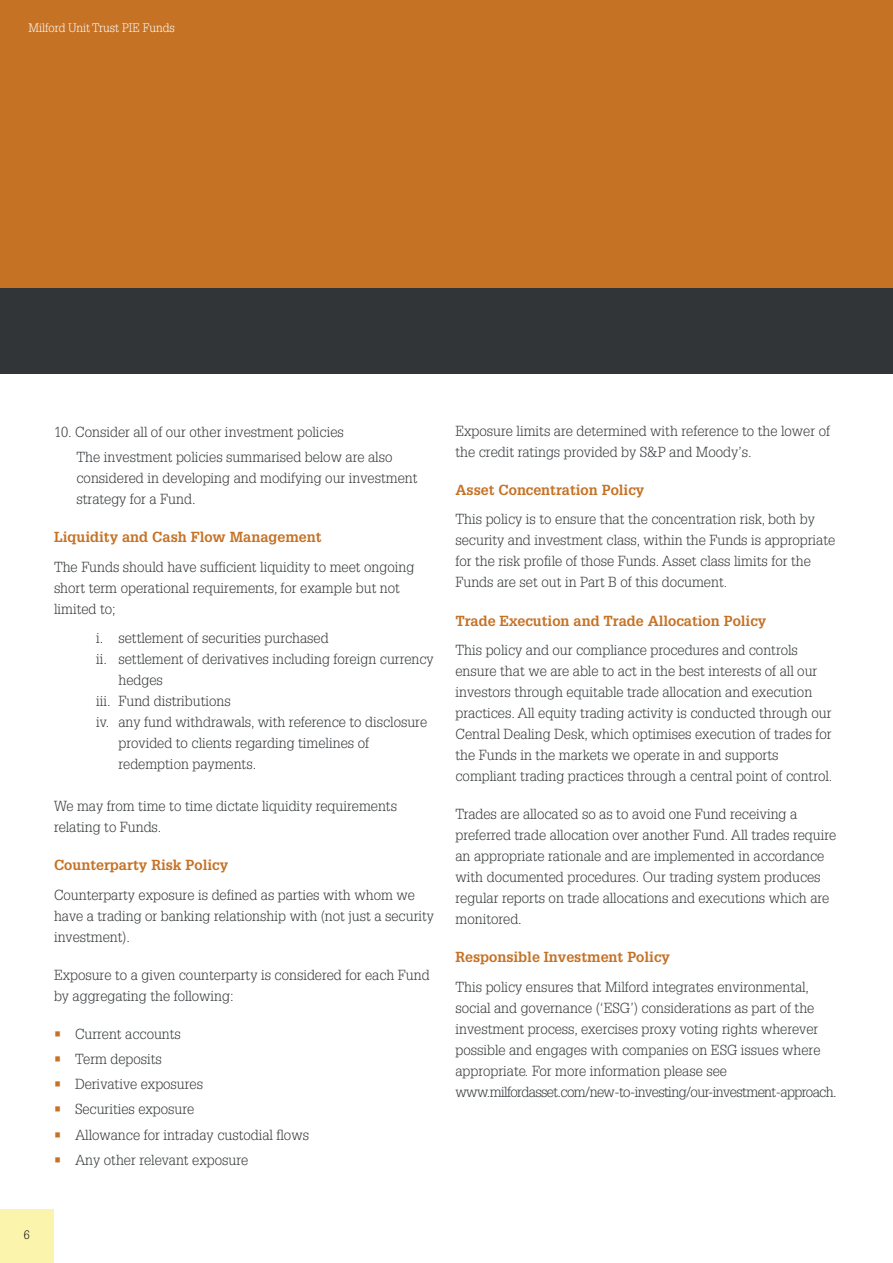
<style>
.page{position:relative;width:893px;height:1263px;background:#fff}
.page>*{position:absolute;margin:0;border:0;box-sizing:border-box;transform-origin:0 0}
.t1{font:300 14.25px/21px "Glypha";color:#323537}
.t2{font:700 14.25px "Glypha";color:#c57225}
.t3{font:300 12px "Glypha";color:#fff}
.t4{font:300 12px "Glypha";color:#000}
.s1{color:#c57225}
</style>
<div class="page">
<div style="left:0;top:0;width:893px;height:289px;background:#c57225"></div>
<div style="left:0;top:289px;width:893px;height:85px;background:#323537"></div>
<div style="left:0;top:1209px;width:54px;height:54px;background:#fbf4ac"></div>
<p class="t3" style="left:28px;top:21px;width:148px">Milford Unit Trust PIE Funds</p>
<p class="t1" style="left:77px;top:419px;width:317px;line-height:25.2px;text-indent:-23px">10. Consider all of our other investment policies<br>The investment policies summarised below are also</p>
<p class="t1" style="left:77px;top:467px;width:342px">considered in developing and modifying our investment strategy for a Fund.</p>
<p class="t2" style="left:54px;top:528px;width:269px">Liquidity and Cash Flow Management</p>
<p class="t1" style="left:54px;top:556px;width:362px">The Funds should have sufficient liquidity to meet ongoing short term operational requirements, for example but not limited to;</p>
<p class="t1" style="left:96px;top:627px;width:234px">i. settlement of securities purchased</p>
<p class="t1" style="left:96px;top:648px;width:339px">ii. settlement of derivatives including foreign currency</p>
<p class="t1" style="left:118px;top:669px;width:46px">hedges</p>
<p class="t1" style="left:96px;top:690px;width:136px">iii. Fund distributions</p>
<p class="t1" style="left:96px;top:711px;width:333px">iv. any fund withdrawals, with reference to disclosure</p>
<p class="t1" style="left:118px;top:732px;width:252px">provided to clients regarding timelines of</p>
<p class="t1" style="left:118px;top:753px;width:139px">redemption payments.</p>
<p class="t1" style="left:54px;top:795px;width:345px">We may from time to time dictate liquidity requirements relating to Funds.</p>
<p class="t2" style="left:54px;top:856px;width:176px">Counterparty Risk Policy</p>
<p class="t1" style="left:54px;top:884px;width:381px">Counterparty exposure is defined as parties with whom we have a trading or banking relationship with (not just a security investment).</p>
<p class="t1" style="left:54px;top:964px;width:377px">Exposure to a given counterparty is considered for each Fund by aggregating the following:</p>
<p class="t1" style="left:54px;top:1023px;width:128px"><span class="s1">•</span> Current accounts</p>
<p class="t1" style="left:54px;top:1048px;width:109px"><span class="s1">•</span> Term deposits</p>
<p class="t1" style="left:54px;top:1073px;width:151px"><span class="s1">•</span> Derivative exposures</p>
<p class="t1" style="left:54px;top:1099px;width:142px"><span class="s1">•</span> Securities exposure</p>
<p class="t1" style="left:54px;top:1124px;width:256px"><span class="s1">•</span> Allowance for intraday custodial flows</p>
<p class="t1" style="left:54px;top:1149px;width:196px"><span class="s1">•</span> Any other relevant exposure</p>
<p class="t1" style="left:455px;top:420px;width:376px">Exposure limits are determined with reference to the lower of the credit ratings provided by S&amp;P and Moody’s.</p>
<p class="t2" style="left:455px;top:481px;width:190px">Asset Concentration Policy</p>
<p class="t1" style="left:455px;top:509px;width:381px">This policy is to ensure that the concentration risk, both by security and investment class, within the Funds is appropriate for the risk profile of those Funds. Asset class limits for the Funds are set out in Part B of this document.</p>
<p class="t2" style="left:455px;top:612px;width:312px">Trade Execution and Trade Allocation Policy</p>
<p class="t1" style="left:455px;top:639px;width:378px">This policy and our compliance procedures and controls ensure that we are able to act in the best interests of all our investors through equitable trade allocation and execution practices. All equity trading activity is conducted through our Central Dealing Desk, which optimises execution of trades for the Funds in the markets we operate in and supports compliant trading practices through a central point of control.</p>
<p class="t1" style="left:455px;top:803px;width:382px">Trades are allocated so as to avoid one Fund receiving a preferred trade allocation over another Fund. All trades require an appropriate rationale and are implemented in accordance with documented procedures. Our trading system produces regular reports on trade allocations and executions which are monitored.</p>
<p class="t2" style="left:455px;top:948px;width:216px">Responsible Investment Policy</p>
<p class="t1" style="left:455px;top:976px;width:383px">This policy ensures that Milford integrates environmental, social and governance (‘ESG’) considerations as part of the investment process, exercises proxy voting rights wherever possible and engages with companies on ESG issues where appropriate. For more information please see www.milfordasset.com/new-to-investing/our-investment-approach.</p>
<p class="t4" style="left:24px;top:1228px;width:7px">6</p>
</div>
